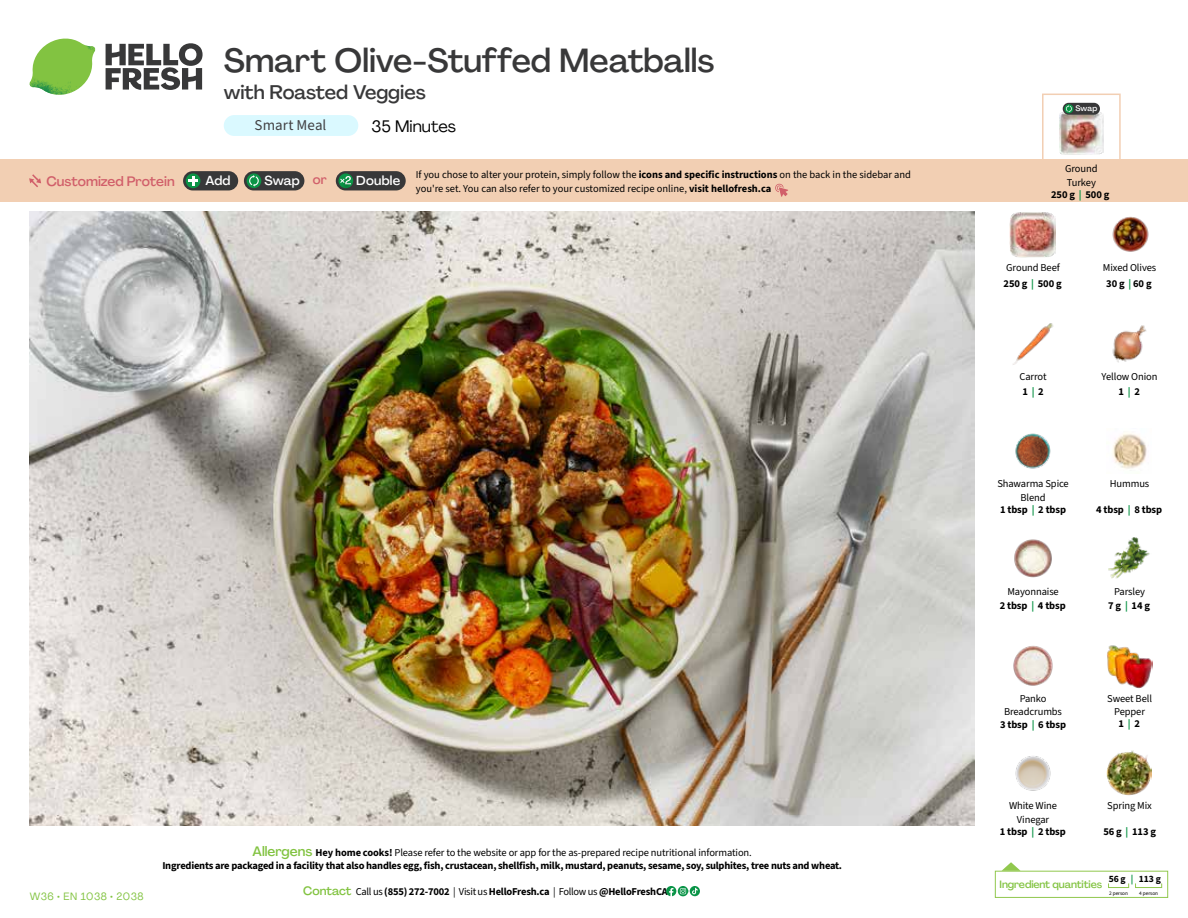
<style>
.page{position:relative;width:1188px;height:918px;background:#fff}
.page>*{position:absolute;margin:0;border:0;box-sizing:border-box;transform-origin:0 0}
.t1{font:500 33px "Agrandir";color:#383839}
.t2{font:500 19.5px "Agrandir";color:#383839}
.t3{font:16.5px "Agrandir";color:#000}
.t4{font:15px "Source Sans 3";color:#414042}
.t5{font:500 13.5px "Agrandir";color:#d15f6a}
.t6{font:500 12.9px "Agrandir";letter-spacing:.015em;color:#fff}
.t7{font:700 10.5px/13.5px "Source Sans 3";letter-spacing:-.02em;color:#000;text-align:center}
.t8{font:10.5px/13.5px "Source Sans 3";letter-spacing:-.01em;color:#000;text-align:center}
.t9{font:500 10.5px "Agrandir";letter-spacing:-.01em;color:#82c341}
.t10{font:10.5px "Agrandir";letter-spacing:.05em;color:#82c341}
.t11{font:700 9.6px "Source Sans 3";color:#000}
.t12{font:500 7.95px "Agrandir";color:#fff}
.t13{font:5.25px "Source Sans 3";letter-spacing:-.01em;color:#000}
.s1{color:#d15f6a}
.s2{color:#0b9446}
.s3{font-weight:700}
.s4{font-weight:700;color:#0b9446}
.s5{font-family:"Agrandir";font-weight:500;font-size:13.5px;color:#82c341}
.s6{font-weight:400}
.s7{font-family:"Agrandir";font-weight:500;font-size:12px;color:#82c341}
</style>
<div class="page">
<svg style="left:106px;top:43px;width:97px;height:47px"></svg>
<svg style="left:34px;top:39px;width:59px;height:38px"></svg>
<img style="left:65px;top:39px;width:30px;height:25px">
<img style="left:33px;top:60px;width:56px;height:10px">
<img style="left:29px;top:64px;width:58px;height:31px">
<img style="left:64px;top:70px;width:25px;height:24px">
<img style="left:30px;top:211px;width:945px;height:615px">
<svg style="left:690px;top:886px;width:10px;height:10px"></svg>
<svg style="left:666px;top:886px;width:32px;height:10px"></svg>
<svg style="left:1002px;top:862px;width:19px;height:9px"></svg>
<div style="left:995px;top:871px;width:173px;height:27px;border:1px solid #91c84e"></div>
<div style="left:1108px;top:883px;width:21px;height:5px;border:1px solid #91c84e"></div>
<div style="left:1135px;top:883px;width:27px;height:5px;border:1px solid #91c84e"></div>
<img style="left:1013px;top:323px;width:40px;height:42px">
<img style="left:1112px;top:325px;width:35px;height:38px">
<img style="left:1015px;top:433px;width:36px;height:36px">
<img style="left:1112px;top:432px;width:35px;height:37px">
<img style="left:1014px;top:539px;width:38px;height:39px">
<img style="left:1108px;top:537px;width:42px;height:42px">
<img style="left:1013px;top:645px;width:40px;height:41px">
<img style="left:1015px;top:756px;width:36px;height:35px">
<img style="left:1106px;top:750px;width:46px;height:46px">
<img style="left:1112px;top:216px;width:37px;height:36px">
<img style="left:1010px;top:212px;width:45px;height:45px">
<img style="left:1107px;top:645px;width:45px;height:43px">
<div style="left:0;top:160px;width:1188px;height:42px;background:#f2cfb3"></div>
<svg style="left:29px;top:174px;width:12px;height:13px"></svg>
<div style="left:336px;top:171px;width:70px;height:19px;background:#383839;border-radius:10px"></div>
<svg style="left:338px;top:173px;width:15px;height:15px"></svg>
<div style="left:341px;top:180px;width:11px;height:11px;background:#000;opacity:.35"></div>
<svg style="left:339px;top:176px;width:12px;height:8px"></svg>
<div style="left:244px;top:171px;width:60px;height:19px;background:#383839;border-radius:10px"></div>
<div style="left:247px;top:173px;width:14px;height:15px;background:#0b9446;border-radius:50%"></div>
<svg style="left:249px;top:175px;width:10px;height:12px"></svg>
<div style="left:183px;top:171px;width:55px;height:19px;background:#383839;border-radius:10px"></div>
<div style="left:186px;top:173px;width:14px;height:15px;background:#0b9446;border-radius:50%"></div>
<svg style="left:188px;top:176px;width:10px;height:10px"></svg>
<svg style="left:775px;top:183px;width:13px;height:14px"></svg>
<div style="left:1042px;top:94px;width:79px;height:69px;border:2px solid #f2cfb3"></div>
<img style="left:1060px;top:112px;width:43px;height:43px">
<div style="left:1063px;top:103px;width:37px;height:12px;background:#383839;border-radius:6px"></div>
<svg style="left:1064px;top:104px;width:9px;height:9px"></svg>
<svg style="left:1066px;top:105px;width:6px;height:7px"></svg>
<div style="left:224px;top:115px;width:134px;height:21px;background:#daf9ff;border-radius:10px"></div>
<h1 class="t1" style="left:224px;top:40px;width:492px">Smart Olive-Stuffed Meatballs</h1>
<h2 class="t2" style="left:224px;top:80px;width:204px">with Roasted Veggies</h2>
<h3 class="t3" style="left:372px;top:116px;width:86px">35 Minutes</h3>
<h3 class="t4" style="left:255px;top:116px;width:73px">Smart Meal</h3>
<p class="t12" style="left:1075px;top:104px;width:24px">Swap</p>
<p class="t5" style="left:46px;top:173px;width:130px">Customized Protein</p>
<p class="t6" style="left:205px;top:172px;width:27px">Add</p>
<p class="t6" style="left:264px;top:172px;width:64px">Swap <span class="s1">or</span></p>
<p class="t6" style="left:356px;top:172px;width:45px">Double</p>
<p class="t8" style="left:1065px;top:162px;width:34px;text-align:left">Ground<br>Turkey</p>
<p class="t7" style="left:1051px;top:188px;width:60px">250 g <span class="s2">|</span> 500 g</p>
<p class="t8" style="left:416px;top:168px;width:497px;text-align:left">If you chose to alter your protein, simply follow the <span class="s3">icons and specific instructions</span> on the back in the sidebar and you're set. You can also refer to your customized recipe online, <span class="s3">visit hellofresh.ca</span></p>
<p class="t8" style="left:1004px;top:259px;width:60px;line-height:16.4px;text-align:left">Ground Beef<br><span class="s3">250 g</span> <span class="s4">|</span> <span class="s3">500 g</span></p>
<p class="t8" style="left:1103px;top:259px;width:55px;line-height:16.4px">Mixed Olives<br><span class="s3">30 g</span> <span class="s4">|</span> <span class="s3">60 g</span></p>
<p class="t8" style="left:1020px;top:369px;width:29px;line-height:14.9px;text-align:left">Carrot<br><span class="s3">1</span> <span class="s4">|</span> <span class="s3">2</span></p>
<p class="t8" style="left:1102px;top:369px;width:57px;line-height:14.9px">Yellow Onion<br><span class="s3">1</span> <span class="s4">|</span> <span class="s3">2</span></p>
<p class="t8" style="left:997px;top:477px;width:73px">Shawarma Spice<br>Blend</p>
<p class="t7" style="left:1000px;top:502px;width:67px">1 tbsp <span class="s2">|</span> 2 tbsp</p>
<p class="t8" style="left:1110px;top:477px;width:41px">Hummus</p>
<p class="t7" style="left:1096px;top:502px;width:67px">4 tbsp <span class="s2">|</span> 8 tbsp</p>
<p class="t8" style="left:1000px;top:584px;width:67px;line-height:14.9px">Mayonnaise<br><span class="s3">2 tbsp</span> <span class="s4">|</span> <span class="s3">4 tbsp</span></p>
<p class="t8" style="left:1108px;top:584px;width:43px;line-height:14.9px">Parsley<br><span class="s3">7 g</span> <span class="s4">|</span> <span class="s3">14 g</span></p>
<p class="t10" style="left:30px;top:890px;width:115px">W36 • EN 1038 • 2038</p>
<p class="t7" style="left:162px;top:845px;width:681px"><span class="s5">Allergens</span> Hey home cooks! <span class="s6">Please refer to the website or app for the as-prepared recipe nutritional information.<br></span>Ingredients are packaged in a facility that also handles egg, fish, crustacean, shellfish, milk, mustard, peanuts, sesame, soy, sulphites, tree nuts and wheat.</p>
<p class="t7" style="left:303px;top:885px;width:366px"><span class="s7">Contact</span> <span class="s6">Call us</span> (855) 272-7002 <span class="s6">| Visit us</span> HelloFresh.ca <span class="s6">| Follow us</span> @HelloFreshCA</p>
<p class="t8" style="left:1004px;top:692px;width:59px">Panko<br>Breadcrumbs</p>
<p class="t7" style="left:1000px;top:717px;width:67px">3 tbsp <span class="s2">|</span> 6 tbsp</p>
<p class="t8" style="left:1009px;top:799px;width:50px">White Wine<br>Vinegar</p>
<p class="t7" style="left:1000px;top:824px;width:67px">1 tbsp <span class="s2">|</span> 2 tbsp</p>
<p class="t8" style="left:1107px;top:692px;width:46px">Sweet Bell<br>Pepper</p>
<p class="t7" style="left:1118px;top:717px;width:23px">1 <span class="s2">|</span> 2</p>
<p class="t8" style="left:1107px;top:799px;width:46px">Spring Mix</p>
<p class="t7" style="left:1103px;top:824px;width:54px">56 g <span class="s2">|</span> 113 g</p>
<p class="t11" style="left:1109px;top:872px;width:54px">56 g <span class="s2">|</span> 113 g</p>
<p class="t13" style="left:1109px;top:890px;width:20px">2 person</p>
<p class="t13" style="left:1139px;top:890px;width:20px">4 person</p>
<p class="t9" style="left:1000px;top:878px;width:104px">Ingredient quantities</p>
</div>
